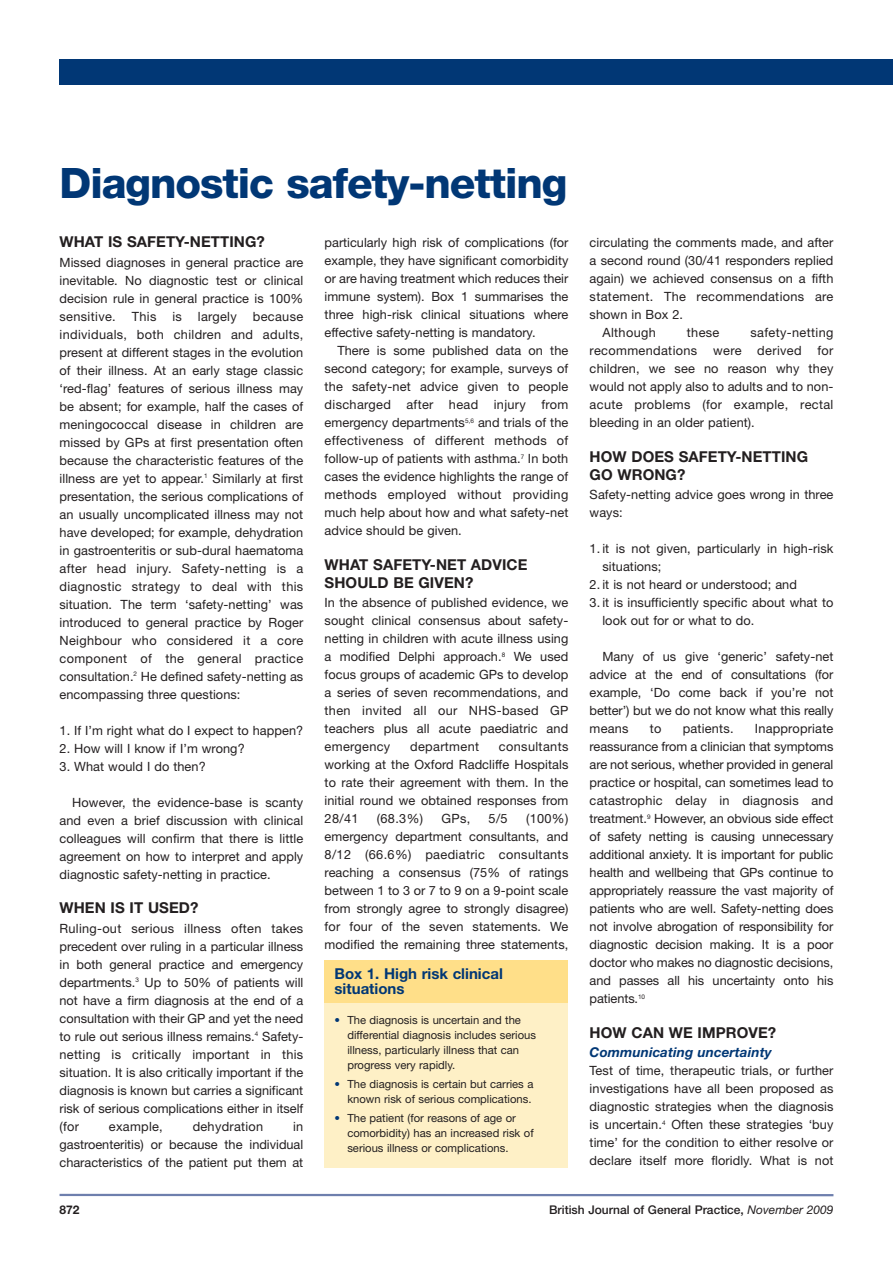
<style>
.page{position:relative;width:893px;height:1263px;background:#fff}
.page>*{position:absolute;margin:0;border:0;box-sizing:border-box;transform-origin:0 0}
.t1{font:800 42px "Helvetica Neue";letter-spacing:-.025em;color:#013775}
.t2{font:700 15px/18px "Helvetica Neue";letter-spacing:.005em;color:#231f20}
.t3{font:15px/15px "Helvetica Neue Bold TT";color:#013775}
.t4{font:italic 700 13.5px "Helvetica Neue";letter-spacing:.005em;color:#013775}
.t5{font:12.75px/18px "Helvetica Neue";letter-spacing:.005em;color:#231f20;text-align:justify}
.t6{font:12.75px "Helvetica Neue";letter-spacing:.03em;color:#231f20}
.t7{font:500 12px "Helvetica Neue";color:#231f20}
.t8{font:700 12px "Helvetica Neue";color:#231f20}
.t9{font:11.25px/15px "Helvetica Neue";color:#231f20}
.s1{color:#013775}
.s2{font-weight:400;font-style:italic}
</style>
<div class="page">
<hr style="left:60px;top:1194px;width:773px;height:2px;background:#6e7fad">
<div style="left:60px;top:60px;width:832px;height:25px;background:#013775"></div>
<div style="left:325px;top:960px;width:243px;height:207px;background:#fef0c6"></div>
<div style="left:325px;top:960px;width:243px;height:42px;background:#ffdf89"></div>
<h1 class="t1" style="left:60px;top:158px;width:509px">Diagnostic safety-netting</h1>
<p class="t2" style="left:60px;top:233px;width:207px">WHAT IS SAFETY-NETTING?</p>
<p class="t5" style="left:60px;top:253px;width:245px">Missed diagnoses in general practice are inevitable. No diagnostic test or clinical decision rule in general practice is 100% sensitive. This is largely because individuals, both children and adults, present at different stages in the evolution of their illness. At an early stage classic ‘red-flag’ features of serious illness may be absent; for example, half the cases of meningococcal disease in children are missed by GPs at first presentation often because the characteristic features of the illness are yet to appear.<sup>1</sup> Similarly at first presentation, the serious complications of an usually uncomplicated illness may not have developed; for example, dehydration in gastroenteritis or sub-dural haematoma after head injury. Safety-netting is a diagnostic strategy to deal with this situation. The term ‘safety-netting’ was introduced to general practice by Roger Neighbour who considered it a core component of the general practice consultation.<sup>2</sup> He defined safety-netting as encompassing three questions:</p>
<p class="t5" style="left:60px;top:721px;width:245px">1. If I’m right what do I expect to happen?</p>
<p class="t5" style="left:60px;top:739px;width:187px">2. How will I know if I’m wrong?</p>
<p class="t5" style="left:60px;top:757px;width:148px">3. What would I do then?</p>
<p class="t5" style="left:60px;top:793px;width:245px;text-indent:13px">However, the evidence-base is scanty and even a brief discussion with clinical colleagues will confirm that there is little agreement on how to interpret and apply diagnostic safety-netting in practice.</p>
<p class="t2" style="left:60px;top:899px;width:140px">WHEN IS IT USED?</p>
<p class="t5" style="left:60px;top:919px;width:245px">Ruling-out serious illness often takes precedent over ruling in a particular illness in both general practice and emergency departments.<sup>3</sup> Up to 50% of patients will not have a firm diagnosis at the end of a consultation with their GP and yet the need to rule out serious illness remains.<sup>4</sup> Safety&shy;netting is critically important in this situation. It is also critically important if the diagnosis is known but carries a significant risk of serious complications either in itself (for</p>
<p class="t5" style="left:325px;top:233px;width:245px">particularly high risk of complications (for example, they have significant comorbidity or are having treatment which reduces their immune system). Box 1 summarises the three high-risk clinical situations where effective safety-netting is mandatory.</p>
<p class="t5" style="left:325px;top:341px;width:245px;text-indent:13px">There is some published data on the second category; for example, surveys of the safety-net advice given to people discharged after head injury from emergency departments<sup>5,6</sup> and trials of the effectiveness of different methods of follow-up of patients with asthma.<sup>7</sup> In both cases the evidence highlights the range of methods employed without providing much help about how and what safety-net advice should be given.</p>
<p class="t2" style="left:325px;top:555px;width:204px">WHAT SAFETY-NET ADVICE<br>SHOULD BE GIVEN?</p>
<p class="t5" style="left:325px;top:593px;width:245px">In the absence of published evidence, we sought clinical consensus about safety&shy;netting in children with acute illness using a modified Delphi approach.<sup>8</sup> We used focus groups of academic GPs to develop a series of seven recommendations, and then invited all our NHS-based GP teachers plus all acute paediatric and emergency</p>
<p class="t5" style="left:325px;top:737px;width:245px;text-indent:174px">consultants working at the Oxford Radcliffe Hospitals to rate their agreement with them. In the initial round we obtained responses from 28/41</p>
<p class="t6" style="left:410px;top:739px;width:71px">department</p>
<p class="t5" style="left:325px;top:809px;width:245px;text-indent:201px">(100%) emergency department consultants, and 8/12 (66.6%) paediatric consultants reaching a consensus (75% of ratings between 1 to 3 or 7 to 9 on a 9-point scale from strongly agree to strongly disagree) for four of the seven statements. We modified the remaining three statements,</p>
<p class="t5" style="left:377px;top:809px;width:48px">(68.3%)</p>
<p class="t5" style="left:441px;top:809px;width:30px">GPs,</p>
<p class="t5" style="left:489px;top:809px;width:21px">5/5</p>
<p class="t3" style="left:335px;top:966px;width:170px">Box 1. High risk clinical situations</p>
<p class="t9" style="left:347px;top:1012px;width:190px;text-indent:-13px"><span class="s1">•</span> The diagnosis is uncertain and the differential diagnosis includes serious illness, particularly illness that can progress very rapidly.</p>
<p class="t9" style="left:335px;top:1076px;width:200px;text-align:right"><span class="s1">•</span> The diagnosis is certain but carries a known risk of serious complications.</p>
<p class="t9" style="left:347px;top:1110px;width:188px;text-indent:-13px"><span class="s1">•</span> The patient (for reasons of age or comorbidity) has an increased risk of serious illness or complications.</p>
<p class="t5" style="left:60px;top:1117px;width:245px;text-indent:234px">in gastroenteritis) or because the individual characteristics of the patient put them at</p>
<p class="t5" style="left:109px;top:1117px;width:55px">example,</p>
<p class="t5" style="left:193px;top:1117px;width:72px">dehydration</p>
<p class="t5" style="left:590px;top:233px;width:245px">circulating the comments made, and after</p>
<p class="t5" style="left:590px;top:251px;width:245px">a second round (30/41 responders replied</p>
<p class="t5" style="left:590px;top:269px;width:245px">again) we achieved consensus on a fifth</p>
<p class="t6" style="left:590px;top:289px;width:245px">statement. The recommendations are</p>
<p class="t5" style="left:590px;top:305px;width:95px">shown in Box 2.</p>
<p class="t6" style="left:602px;top:325px;width:55px">Although</p>
<p class="t5" style="left:687px;top:323px;width:34px">these</p>
<p class="t5" style="left:590px;top:323px;width:245px;text-indent:161px">safety-netting recommendations were derived for children, we see no reason why they would not apply also to adults and to non&shy;acute problems (for example, rectal bleeding in an older patient).</p>
<p class="t2" style="left:590px;top:447px;width:220px">HOW DOES SAFETY-NETTING<br>GO WRONG?</p>
<p class="t5" style="left:590px;top:485px;width:245px">Safety-netting advice goes wrong in three ways:</p>
<p class="t5" style="left:602px;top:539px;width:233px;text-indent:-13px">1. it is not given, particularly in high-risk situations;</p>
<p class="t5" style="left:590px;top:575px;width:209px">2. it is not heard or understood; and</p>
<p class="t5" style="left:602px;top:593px;width:233px;text-indent:-13px">3. it is insufficiently specific about what to look out for or what to do.</p>
<p class="t5" style="left:590px;top:647px;width:245px;text-indent:13px">Many of us give ‘generic’ safety-net advice at the end of consultations (for example, ‘Do come back if you’re not better’) but we do not know what this really means</p>
<p class="t5" style="left:590px;top:719px;width:245px;text-indent:165px">Inappropriate reassurance from a clinician that symptoms are not serious, whether provided in general practice or hospital, can sometimes lead to catastrophic delay in diagnosis and treatment.<sup>9</sup> However, an obvious side effect of safety netting is causing unnecessary additional anxiety. It is important for public health and wellbeing that GPs continue to appropriately reassure the vast majority of patients who are well. Safety-netting does not involve abrogation of responsibility for diagnostic decision making. It is a poor doctor who makes no diagnostic decisions, and passes all his uncertainty onto his patients.<sup>10</sup></p>
<p class="t2" style="left:590px;top:1023px;width:188px">HOW CAN WE IMPROVE?</p>
<p class="t4" style="left:590px;top:1044px;width:184px">Communicating uncertainty</p>
<p class="t5" style="left:590px;top:1061px;width:245px">Test of time, therapeutic trials, or further investigations have all been proposed as diagnostic strategies when the diagnosis is uncertain.<sup>4</sup> Often these strategies ‘buy time’ for the condition to either resolve or declare itself more floridly. What is not</p>
<p class="t5" style="left:650px;top:719px;width:13px">to</p>
<p class="t5" style="left:683px;top:719px;width:52px">patients.</p>
<p class="t8" style="left:60px;top:1202px;width:22px">872</p>
<p class="t7" style="left:549px;top:1202px;width:286px">British Journal of General Practice, <span class="s2">November 2009</span></p>
</div>
